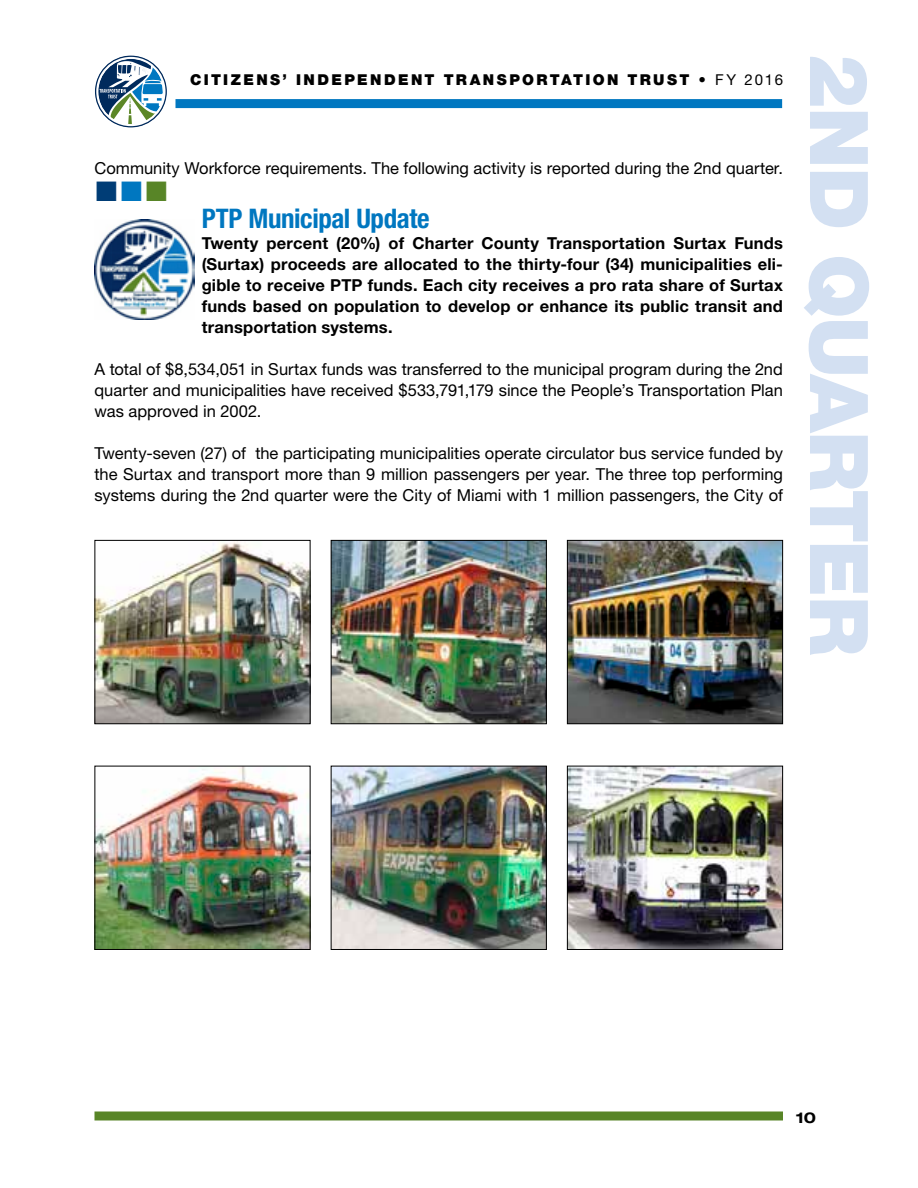
<style>
.page{position:relative;width:918px;height:1188px;background:#fff}
.page>*{position:absolute;margin:0;border:0;box-sizing:border-box;transform-origin:0 0}
.t1{font:900 81px "Helvetica Neue LT Std";letter-spacing:-.025em;color:#d3e0f2}
.t2{font:700 condensed 27px "Helvetica Neue LT Std";letter-spacing:-.015em;color:#0077c0}
.t3{font:16.5px/21px "Helvetica Neue LT Std";color:#000;text-align:justify}
.t4{font:700 16.5px/21px "Helvetica Neue LT Std";letter-spacing:.01em;color:#000;text-align:justify}
.t5{font:900 15px "Helvetica Neue LT Std";letter-spacing:.155em;color:#000}
.t6{font:700 expanded 15px "Helvetica Neue LT Std";color:#000}
.s1{font-weight:400}
</style>
<div class="page">
<svg style="left:95px;top:55px;width:72px;height:73px"></svg>
<div style="left:176px;top:99px;width:606px;height:9px;background:#0077c0"></div>
<div style="left:94px;top:1112px;width:689px;height:8px;background:#588527"></div>
<img style="left:94px;top:219px;width:101px;height:101px">
<img style="left:96px;top:542px;width:212px;height:180px">
<div style="left:94px;top:540px;width:216px;height:184px;border:1px solid #000"></div>
<img style="left:96px;top:768px;width:212px;height:180px">
<div style="left:94px;top:766px;width:216px;height:184px;border:1px solid #000"></div>
<img style="left:333px;top:542px;width:212px;height:180px">
<div style="left:331px;top:540px;width:216px;height:184px;border:1px solid #000"></div>
<img style="left:333px;top:768px;width:212px;height:180px">
<div style="left:331px;top:766px;width:216px;height:184px;border:1px solid #000"></div>
<img style="left:569px;top:542px;width:212px;height:180px">
<div style="left:567px;top:540px;width:216px;height:184px;border:1px solid #000"></div>
<img style="left:569px;top:768px;width:212px;height:180px">
<div style="left:567px;top:766px;width:216px;height:184px;border:1px solid #000"></div>
<p class="t5" style="left:190px;top:71px;width:594px">CITIZENS’ INDEPENDENT TRANSPORTATION TRUST • <span class="s1">FY 2016</span></p>
<p class="t3" style="left:94px;top:157px;width:690px">Community Workforce requirements. The following activity is reported during the 2nd quarter.</p>
<h2 class="t2" style="left:202px;top:202px;width:230px">PTP Municipal Update</h2>
<p class="t4" style="left:202px;top:232px;width:583px">Twenty percent (20%) of Charter County Transportation Surtax Funds (Surtax) proceeds are allocated to the thirty-four (34) municipalities eli&shy;gible to receive PTP funds. Each city receives a pro rata share of Surtax funds based on population to develop or enhance its public transit and transportation systems.</p>
<p class="t3" style="left:95px;top:358px;width:690px">A total of $8,534,051 in Surtax funds was transferred to the municipal program during the 2nd quarter and municipalities have received $533,791,179 since the People’s Transportation Plan was approved in 2002.</p>
<p class="t3" style="left:95px;top:442px;width:690px">Twenty-seven (27) of the participating municipalities operate circulator bus service funded by the Surtax and transport more than 9 million passengers per year. The three top performing systems during the 2nd quarter were the City of Miami with 1 million passengers, the City of</p>
<h1 class="t1" style="left:887px;top:54px;width:603px;rotate:90deg">2ND QUARTER</h1>
<p class="t6" style="left:796px;top:1108px;width:21px">10</p>
</div>
